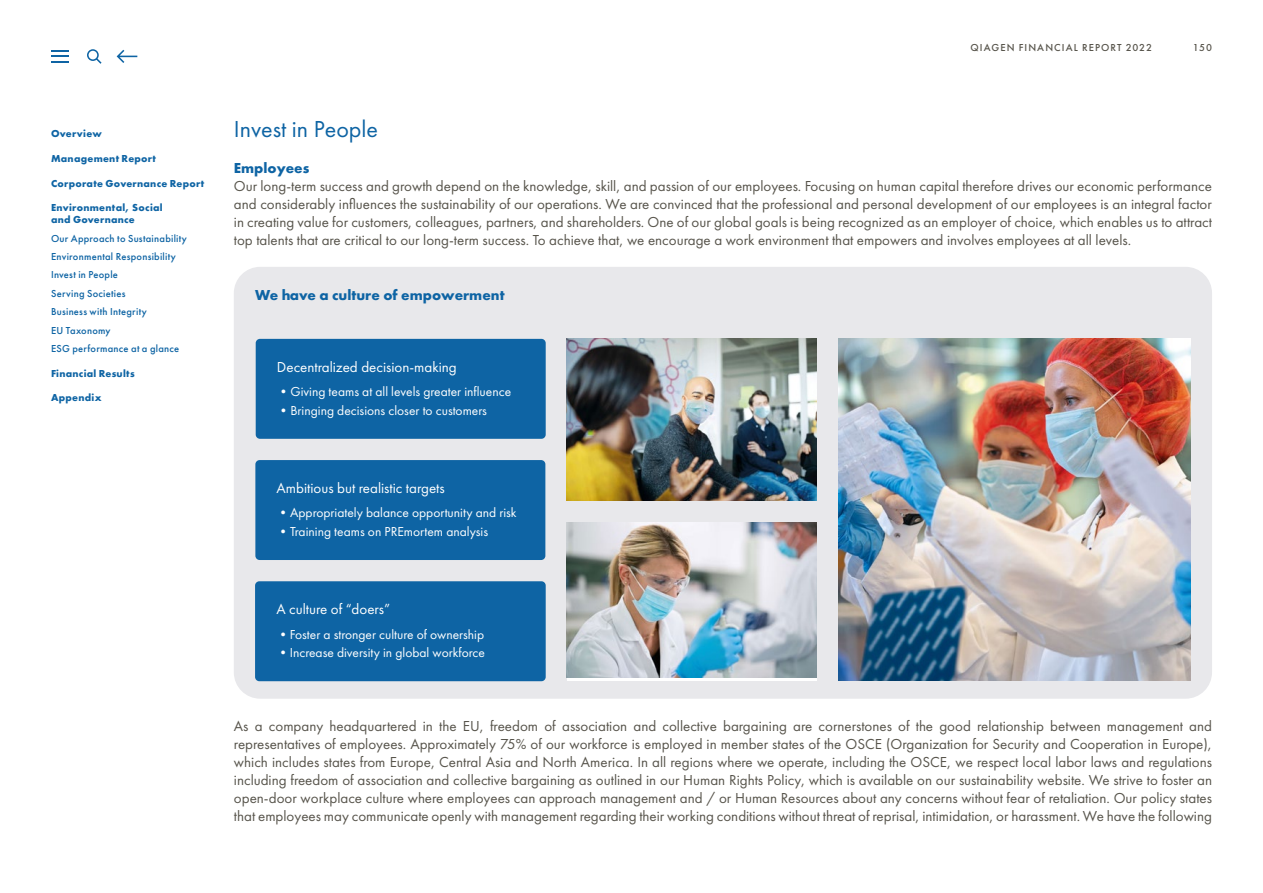
<style>
.page{position:relative;width:1263px;height:893px;background:#fff}
.page>*{position:absolute;margin:0;border:0;box-sizing:border-box;transform-origin:0 0}
.t1{font:24px "Futura PT";color:#0e64a4}
.t2{font:15px/18px "Futura PT";color:#57544b;text-align:justify}
.t3{font:15px "Futura PT";color:#fff}
.t4{font:700 15px "Futura PT";color:#0e64a4}
.t5{font:13.5px "Futura PT";color:#fff}
.t6{font:500 10.5px/18.3px "Futura PT";letter-spacing:.025em;color:#0e64a4}
.t7{font:700 10.5px/12px "Futura PT";letter-spacing:.025em;color:#0e64a4}
.t8{font:500 10.5px "Futura PT";letter-spacing:.105em;color:#57544b}
</style>
<div class="page">
<div style="left:234px;top:267px;width:978px;height:431px;background:#e8e8eb;border-radius:26px"></div>
<div style="left:256px;top:339px;width:290px;height:100px;background:#0e64a4;border-radius:4px"></div>
<div style="left:255px;top:460px;width:290px;height:100px;background:#0e64a4;border-radius:4px"></div>
<div style="left:255px;top:581px;width:291px;height:100px;background:#0e64a4;border-radius:4px"></div>
<img style="left:567px;top:522px;width:250px;height:156px">
<img style="left:567px;top:339px;width:250px;height:162px">
<img style="left:838px;top:339px;width:353px;height:342px">
<svg style="left:117px;top:50px;width:20px;height:13px"></svg>
<svg style="left:87px;top:49px;width:15px;height:15px"></svg>
<svg style="left:51px;top:50px;width:18px;height:13px"></svg>
<p class="t7" style="left:51px;top:127px;width:52px">Overview</p>
<p class="t7" style="left:51px;top:152px;width:106px">Management Report</p>
<p class="t7" style="left:51px;top:177px;width:155px">Corporate Governance Report</p>
<p class="t7" style="left:51px;top:201px;width:113px">Environmental, Social and Governance</p>
<p class="t6" style="left:51px;top:229px;width:137px">Our Approach to Sustainability<br>Environmental Responsibility<br>Invest in People<br>Serving Societies<br>Business with Integrity<br>EU Taxonomy<br>ESG performance at a glance</p>
<p class="t7" style="left:51px;top:367px;width:85px">Financial Results</p>
<p class="t7" style="left:51px;top:392px;width:52px">Appendix</p>
<p class="t8" style="left:970px;top:41px;width:183px">QIAGEN FINANCIAL REPORT 2022</p>
<p class="t8" style="left:1193px;top:41px;width:20px">150</p>
<h1 class="t1" style="left:234px;top:115px;width:146px">Invest in People</h1>
<p class="t4" style="left:234px;top:158px;width:77px">Employees</p>
<p class="t2" style="left:234px;top:177px;width:980px">Our long-term success and growth depend on the knowledge, skill, and passion of our employees. Focusing on human capital therefore drives our economic performance and considerably influences the sustainability of our operations. We are convinced that the professional and personal development of our employees is an integral factor in creating value for customers, colleagues, partners, and shareholders. One of our global goals is being recognized as an employer of choice, which enables us to attract top talents that are critical to our long-term success. To achieve that, we encourage a work environment that empowers and involves employees at all levels.</p>
<p class="t4" style="left:255px;top:285px;width:251px">We have a culture of empowerment</p>
<p class="t3" style="left:277px;top:358px;width:181px">Decentralized decision-making</p>
<p class="t5" style="left:277px;top:384px;width:236px">• Giving teams at all levels greater influence</p>
<p class="t5" style="left:277px;top:402px;width:212px">• Bringing decisions closer to customers</p>
<p class="t3" style="left:277px;top:479px;width:170px">Ambitious but realistic targets</p>
<p class="t5" style="left:277px;top:505px;width:241px">• Appropriately balance opportunity and risk</p>
<p class="t5" style="left:277px;top:523px;width:213px">• Training teams on PREmortem analysis</p>
<p class="t3" style="left:276px;top:600px;width:115px">A culture of “doers”</p>
<p class="t5" style="left:276px;top:626px;width:209px">• Foster a stronger culture of ownership</p>
<p class="t5" style="left:276px;top:644px;width:210px">• Increase diversity in global workforce</p>
<p class="t2" style="left:234px;top:717px;width:980px">As a company headquartered in the EU, freedom of association and collective bargaining are cornerstones of the good relationship between management and representatives of employees. Approximately 75% of our workforce is employed in member states of the OSCE (Organization for Security and Cooperation in Europe), which includes states from Europe, Central Asia and North America. In all regions where we operate, including the OSCE, we respect local labor laws and regulations including freedom of association and collective bargaining as outlined in our Human Rights Policy, which is available on our sustainability website. We strive to foster an open-door workplace culture where employees can approach management and / or Human Resources about any concerns without fear of retaliation. Our policy states that employees may communicate openly with management regarding their working conditions without threat of reprisal, intimidation, or harassment. We have the following</p>
</div>
